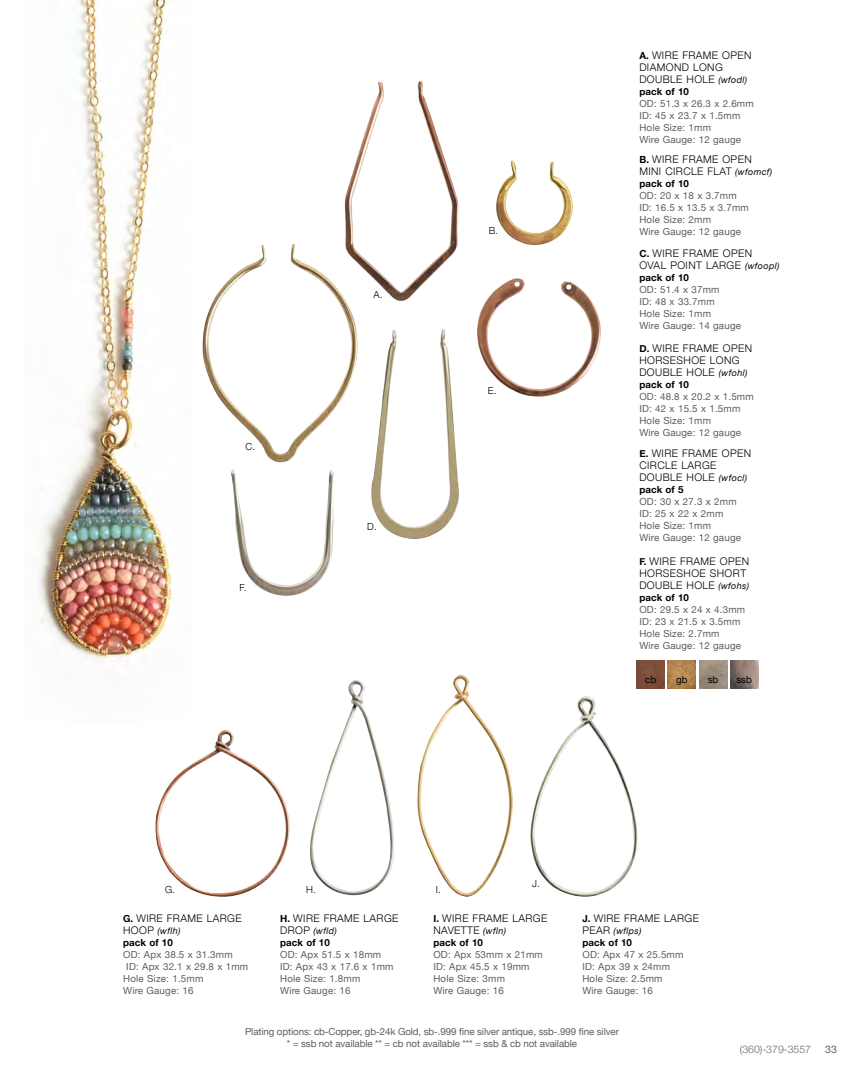
<style>
.page{position:relative;width:864px;height:1080px;background:#fff}
.page>*{position:absolute;margin:0;border:0;box-sizing:border-box;transform-origin:0 0}
.t1{font:300 10.5px/12px "Helvetica Neue";letter-spacing:.04em;color:#000}
.t2{font:300 10.5px "Helvetica Neue";color:#5f656d}
.t3{font:10.5px "Helvetica Neue";color:#5f656d}
.t4{font:9.75px/12px "Helvetica Neue";letter-spacing:.02em;color:#5d5d60}
.t5{font:9.75px/12px "Helvetica Neue";letter-spacing:-.01em;color:#5d5d60;text-align:center}
.t6{font:700 9.75px "Helvetica Neue";letter-spacing:.01em;color:#000}
.t7{font:300 9.75px "Helvetica Neue";color:#000}
.t8{font:9.75px "Helvetica Neue";letter-spacing:-.01em;color:#000}
.t9{font:italic 9px "Helvetica Neue";letter-spacing:.04em;color:#000}
.s1{font-weight:700;font-size:9.75px}
.s2{font-weight:400;font-style:italic;font-size:9px}
.s3{font-weight:300;font-style:normal;font-size:10.5px}
</style>
<div class="page">
<img style="left:38px;top:0;width:135px;height:688px">
<img style="left:231px;top:469px;width:103px;height:127px">
<img style="left:371px;top:329px;width:88px;height:210px">
<img style="left:202px;top:244px;width:156px;height:219px">
<img style="left:345px;top:81px;width:113px;height:220px">
<img style="left:477px;top:278px;width:124px;height:119px">
<img style="left:496px;top:161px;width:77px;height:84px">
<img style="left:417px;top:675px;width:96px;height:222px">
<img style="left:155px;top:730px;width:135px;height:167px">
<img style="left:310px;top:680px;width:85px;height:216px">
<img style="left:530px;top:696px;width:108px;height:201px">
<img style="left:637px;top:660px;width:28px;height:29px">
<img style="left:668px;top:660px;width:28px;height:29px">
<img style="left:699px;top:660px;width:28px;height:29px">
<img style="left:730px;top:660px;width:28px;height:29px">
<p class="t7" style="left:246px;top:439px;width:11px">C.</p>
<p class="t7" style="left:240px;top:580px;width:8px">F.</p>
<p class="t7" style="left:374px;top:287px;width:10px">A.</p>
<p class="t7" style="left:367px;top:519px;width:11px">D.</p>
<p class="t7" style="left:489px;top:222px;width:11px">B.</p>
<p class="t7" style="left:488px;top:383px;width:10px">E.</p>
<p class="t1" style="left:639px;top:48px;width:114px"><span class="s1">A.</span> WIRE FRAME OPEN<br>DIAMOND LONG<br>DOUBLE HOLE <span class="s2">(wfodl)</span></p>
<p class="t6" style="left:639px;top:84px;width:51px">pack of 10</p>
<p class="t4" style="left:639px;top:98px;width:116px">OD: 51.3 x 26.3 x 2.6mm<br>ID: 45 x 23.7 x 1.5mm<br>Hole Size: 1mm<br>Wire Gauge: 12 gauge</p>
<p class="t1" style="left:639px;top:152px;width:134px"><span class="s1">B.</span> WIRE FRAME OPEN<br>MINI CIRCLE FLAT <span class="s2">(wfomcf)</span></p>
<p class="t6" style="left:639px;top:176px;width:51px">pack of 10</p>
<p class="t4" style="left:639px;top:190px;width:111px">OD: 20 x 18 x 3.7mm<br>ID: 16.5 x 13.5 x 3.7mm<br>Hole Size: 2mm<br>Wire Gauge: 12 gauge</p>
<p class="t1" style="left:639px;top:247px;width:142px"><span class="s1">C.</span> WIRE FRAME OPEN<br>OVAL POINT LARGE <span class="s2">(wfoopl)</span></p>
<p class="t6" style="left:639px;top:270px;width:51px">pack of 10</p>
<p class="t4" style="left:639px;top:284px;width:103px">OD: 51.4 x 37mm<br>ID: 48 x 33.7mm<br>Hole Size: 1mm<br>Wire Gauge: 14 gauge</p>
<p class="t1" style="left:639px;top:341px;width:114px"><span class="s1">D.</span> WIRE FRAME OPEN<br>HORSESHOE LONG<br>DOUBLE HOLE <span class="s2">(wfohl)</span></p>
<p class="t6" style="left:639px;top:377px;width:51px">pack of 10</p>
<p class="t4" style="left:639px;top:391px;width:116px">OD: 48.8 x 20.2 x 1.5mm<br>ID: 42 x 15.5 x 1.5mm<br>Hole Size: 1mm<br>Wire Gauge: 12 gauge</p>
<p class="t1" style="left:639px;top:447px;width:113px"><span class="s1">E.</span> WIRE FRAME OPEN<br>CIRCLE LARGE<br>DOUBLE HOLE <span class="s2">(wfocl)</span></p>
<p class="t6" style="left:639px;top:482px;width:46px">pack of 5</p>
<p class="t4" style="left:639px;top:496px;width:103px">OD: 30 x 27.3 x 2mm<br>ID: 25 x 22 x 2mm<br>Hole Size: 1mm<br>Wire Gauge: 12 gauge</p>
<p class="t1" style="left:639px;top:555px;width:111px"><span class="s1">F.</span> WIRE FRAME OPEN<br>HORSESHOE SHORT<br>DOUBLE HOLE <span class="s2">(wfohs)</span></p>
<p class="t6" style="left:639px;top:590px;width:51px">pack of 10</p>
<p class="t4" style="left:639px;top:604px;width:107px">OD: 29.5 x 24 x 4.3mm<br>ID: 23 x 21.5 x 3.5mm<br>Hole Size: 2.7mm<br>Wire Gauge: 12 gauge</p>
<p class="t8" style="left:645px;top:673px;width:12px">cb</p>
<p class="t8" style="left:676px;top:673px;width:13px">gb</p>
<p class="t8" style="left:708px;top:673px;width:12px">sb</p>
<p class="t8" style="left:737px;top:673px;width:17px">ssb</p>
<p class="t7" style="left:165px;top:882px;width:12px">G.</p>
<p class="t7" style="left:306px;top:882px;width:11px">H.</p>
<p class="t7" style="left:436px;top:882px;width:6px">I.</p>
<p class="t7" style="left:532px;top:875px;width:9px">J.</p>
<p class="t1" style="left:123px;top:911px;width:120px"><span class="s1">G.</span> WIRE FRAME LARGE</p>
<p class="t9" style="left:123px;top:924px;width:59px"><span class="s3">HOOP</span> (wflh)</p>
<p class="t6" style="left:123px;top:935px;width:51px">pack of 10</p>
<p class="t4" style="left:123px;top:949px;width:111px">OD: Apx 38.5 x 31.3mm</p>
<p class="t4" style="left:126px;top:961px;width:123px">ID: Apx 32.1 x 29.8 x 1mm</p>
<p class="t4" style="left:123px;top:973px;width:82px">Hole Size: 1.5mm</p>
<p class="t4" style="left:123px;top:985px;width:72px">Wire Gauge: 16</p>
<p class="t1" style="left:280px;top:911px;width:120px"><span class="s1">H.</span> WIRE FRAME LARGE</p>
<p class="t9" style="left:280px;top:924px;width:58px"><span class="s3">DROP</span> (wfld)</p>
<p class="t6" style="left:280px;top:935px;width:51px">pack of 10</p>
<p class="t4" style="left:280px;top:949px;width:115px">OD: Apx 51.5 x 18mm<br>ID: Apx 43 x 17.6 x 1mm<br>Hole Size: 1.8mm<br>Wire Gauge: 16</p>
<p class="t1" style="left:433px;top:911px;width:116px"><span class="s1">I.</span> WIRE FRAME LARGE<br>NAVETTE <span class="s2">(wfln)</span></p>
<p class="t6" style="left:433px;top:935px;width:51px">pack of 10</p>
<p class="t4" style="left:433px;top:949px;width:111px">OD: Apx 53mm x 21mm<br>ID: Apx 45.5 x 19mm<br>Hole Size: 3mm<br>Wire Gauge: 16</p>
<p class="t1" style="left:582px;top:911px;width:118px"><span class="s1">J.</span> WIRE FRAME LARGE</p>
<p class="t9" style="left:582px;top:924px;width:61px"><span class="s3">PEAR</span> (wflps)</p>
<p class="t6" style="left:582px;top:935px;width:51px">pack of 10</p>
<p class="t4" style="left:582px;top:949px;width:103px">OD: Apx 47 x 25.5mm<br>ID: Apx 39 x 24mm<br>Hole Size: 2.5mm<br>Wire Gauge: 16</p>
<p class="t5" style="left:245px;top:1026px;width:375px">Plating options: cb-Copper, gb-24k Gold, sb-.999 fine silver antique, ssb-.999 fine silver * = ssb not available ** = cb not available *** = ssb &amp; cb not available</p>
<p class="t2" style="left:740px;top:1041px;width:73px">(360)-379-3557</p>
<p class="t3" style="left:825px;top:1042px;width:13px">33</p>
</div>
